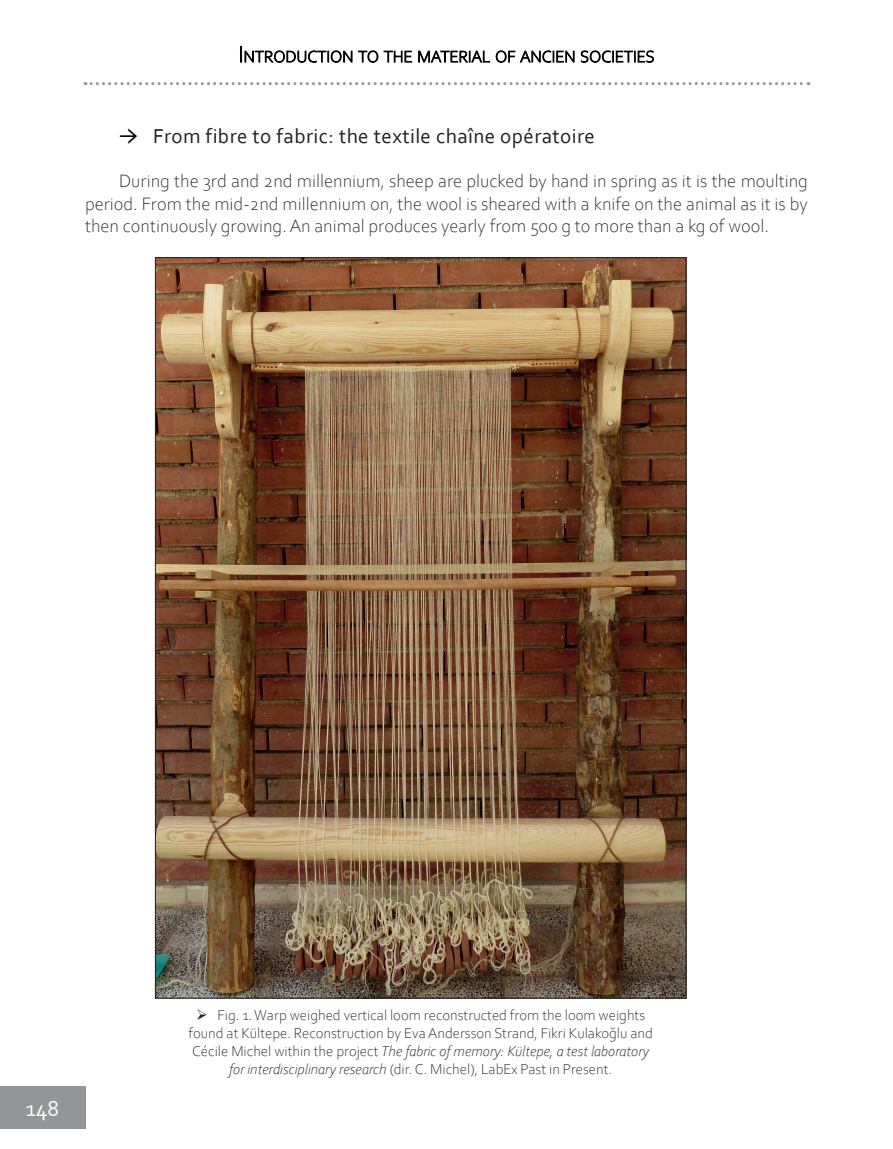
<style>
.page{position:relative;width:893px;height:1149px;background:#fff}
.page>*{position:absolute;margin:0;border:0;box-sizing:border-box;transform-origin:0 0}
.t1{font:22.5px "Corbel";color:#fff}
.t2{font:21px "Corbel";letter-spacing:.02em;color:#231f20}
.t3{font:300 18.75px/22.5px "Corbel";color:#231f20;text-align:justify}
.t4{font:300 16.8px "Corbel";color:#000001}
.t5{font:300 15px "Corbel";color:#231f20}
.t6{font:italic 300 15px "Corbel";color:#231f20}
.s1{font-size:24px}
.s2{font-family:"Hypatia Sans Pro";font-weight:600;font-size:28.35px;color:#000001}
.s3{font-style:normal}
.s4{font-style:italic}
</style>
<div class="page">
<div style="left:0;top:1085px;width:85px;height:43px;background:#939598"></div>
<svg style="left:85px;top:82px;width:724px;height:3px"></svg>
<img style="left:157px;top:259px;width:527px;height:736px">
<p class="t4" style="left:238px;top:46px;width:418px"><span class="s1">I</span>NTRODUCTION TO THE MATERIAL OF ANCI EN SOCI ETI ES</p>
<p class="t2" style="left:119px;top:123px;width:477px"><span class="s2">→</span> From fibre to fabric: the textile chaîne opératoire</p>
<p class="t3" style="left:85px;top:169px;width:724px;text-indent:34px">During the 3rd and 2nd millennium, sheep are plucked by hand in spring as it is the moulting period. From the mid-2nd millennium on, the wool is sheared with a knife on the animal as it is by then continuously growing. An animal produces yearly from 500 g to more than a kg of wool.</p>
<p class="t1" style="left:26px;top:1094px;width:35px">148</p>
<p class="t5" style="left:217px;top:1004px;width:429px">Fig. 1. Warp weighed vertical loom reconstructed from the loom weights</p>
<p class="t5" style="left:189px;top:1022px;width:466px">found at Kültepe. Reconstruction by Eva Andersson Strand, Fikri Kulakoğlu and</p>
<p class="t6" style="left:192px;top:1040px;width:459px"><span class="s3">Cécile Michel within the project</span> The fabric of memory: Kültepe, a test laboratory</p>
<p class="t5" style="left:229px;top:1058px;width:384px"><span class="s4">for interdisciplinary research</span> (dir. C. Michel), LabEx Past in Present.</p>
</div>
